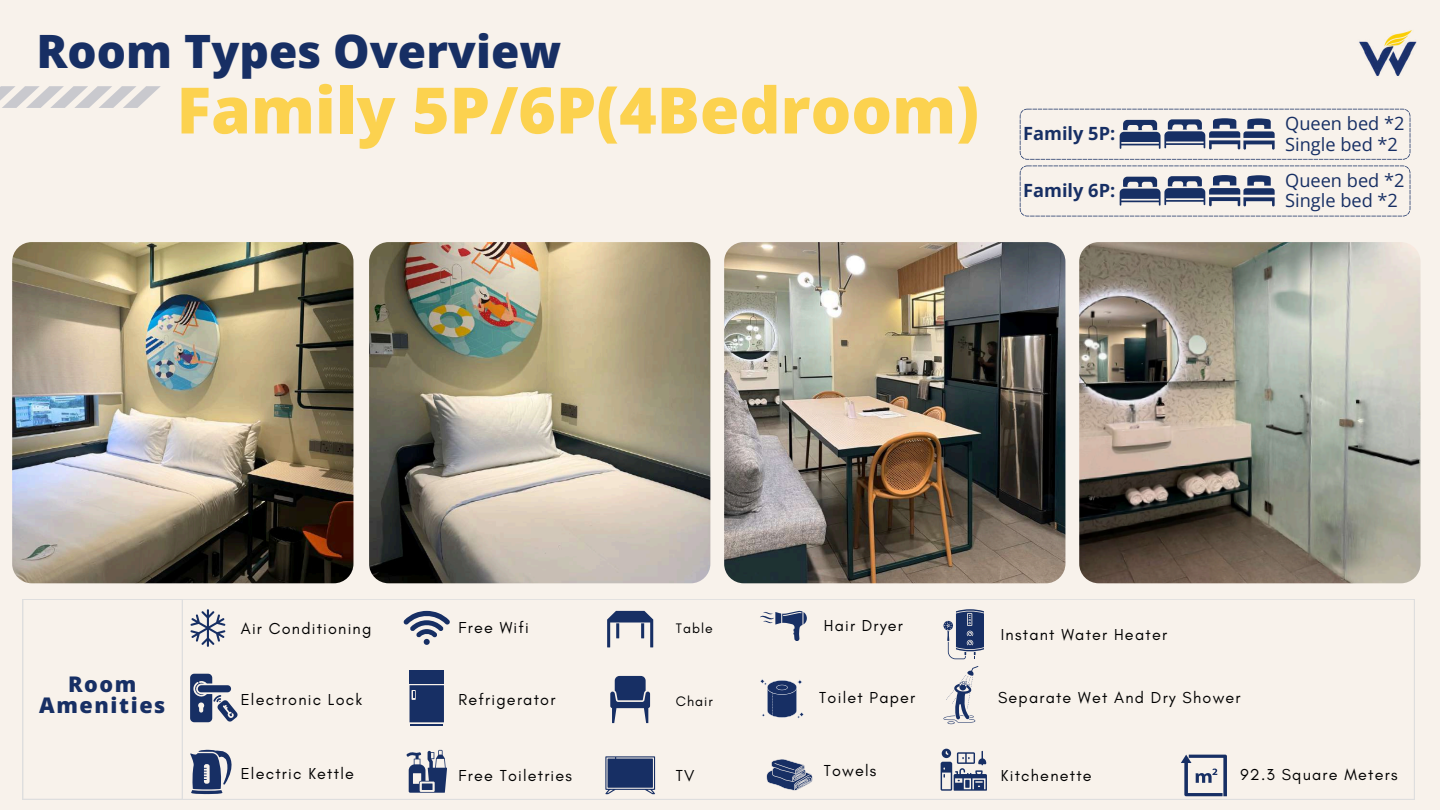
<style>
.page{position:relative;width:1440px;height:810px;background:#f8f2eb}
.page>*{position:absolute;margin:0;border:0;box-sizing:border-box;transform-origin:0 0}
.t1{font:800 64px "Open Sans";color:#fcd24f}
.t2{font:800 46px "Open Sans";color:#172f64}
.t3{font:800 21.6px/21px "Open Sans";letter-spacing:.075em;color:#172f64;text-align:center}
.t4{font:18.2px/20.9px "Open Sans";color:#172f64}
.t5{font:700 18.2px "Open Sans";color:#172f64}
.t6{font:16.2px "Glacial Indifference";letter-spacing:.075em;color:#000}
.t7{font:14px "Glacial Indifference";letter-spacing:.075em;color:#000}
</style>
<div class="page">
<img style="left:1079px;top:242px;width:341px;height:341px;border-radius:20px">
<img style="left:12px;top:242px;width:341px;height:341px;border-radius:20px">
<img style="left:369px;top:242px;width:341px;height:341px;border-radius:20px">
<svg style="left:0;top:86px;width:161px;height:22px"></svg>
<img style="left:724px;top:242px;width:341px;height:341px;border-radius:20px">
<svg style="left:182px;top:599px;width:1232px;height:200px"></svg>
<svg style="left:22px;top:599px;width:160px;height:200px"></svg>
<svg style="left:605px;top:756px;width:50px;height:39px;background:#465880"></svg>
<svg style="left:607px;top:611px;width:46px;height:36px"></svg>
<svg style="left:610px;top:676px;width:40px;height:47px"></svg>
<svg style="left:1181px;top:755px;width:46px;height:41px"></svg>
<svg style="left:944px;top:609px;width:40px;height:50px"></svg>
<svg style="left:943px;top:666px;width:35px;height:58px"></svg>
<svg style="left:760px;top:611px;width:47px;height:30px"></svg>
<svg style="left:766px;top:758px;width:48px;height:33px"></svg>
<svg style="left:760px;top:679px;width:44px;height:40px"></svg>
<svg style="left:190px;top:674px;width:48px;height:48px"></svg>
<svg style="left:190px;top:749px;width:47px;height:45px"></svg>
<svg style="left:190px;top:609px;width:35px;height:38px"></svg>
<hr style="left:411px;top:724px;width:32px;height:1px;background:#172f64">
<div style="left:410px;top:671px;width:34px;height:13px;background:#172f64"></div>
<svg style="left:410px;top:685px;width:34px;height:37px"></svg>
<svg style="left:406px;top:750px;width:41px;height:43px"></svg>
<div style="left:422px;top:784px;width:11px;height:6px;background:#172f64"></div>
<svg style="left:403px;top:611px;width:47px;height:34px"></svg>
<svg style="left:941px;top:749px;width:46px;height:42px"></svg>
<svg style="left:1020px;top:109px;width:390px;height:51px"></svg>
<svg style="left:1020px;top:166px;width:390px;height:50px"></svg>
<img style="left:1359px;top:30px;width:58px;height:46px">
<h2 class="t2" style="left:37px;top:19px;width:526px">Room Types Overview</h2>
<h1 class="t1" style="left:177px;top:65px;width:804px">Family 5P/6P(4Bedroom)</h1>
<p class="t5" style="left:1023px;top:121px;width:94px">Family 5P:</p>
<p class="t5" style="left:1023px;top:178px;width:94px">Family 6P:</p>
<p class="t4" style="left:1285px;top:112px;width:121px">Queen bed *2<br>Single bed *2</p>
<p class="t4" style="left:1285px;top:169px;width:121px">Queen bed *2<br>Single bed *2</p>
<h3 class="t3" style="left:39px;top:673px;width:128px">Room<br>Amenities</h3>
<p class="t6" style="left:241px;top:618px;width:132px">Air Conditioning</p>
<p class="t6" style="left:241px;top:689px;width:123px">Electronic Lock</p>
<p class="t6" style="left:458px;top:618px;width:72px">Free Wifi</p>
<p class="t6" style="left:458px;top:689px;width:98px">Refrigerator</p>
<p class="t7" style="left:676px;top:620px;width:39px">Table</p>
<p class="t7" style="left:676px;top:692px;width:39px">Chair</p>
<p class="t6" style="left:824px;top:615px;width:81px">Hair Dryer</p>
<p class="t6" style="left:819px;top:687px;width:98px">Toilet Paper</p>
<p class="t6" style="left:1001px;top:624px;width:168px">Instant Water Heater</p>
<p class="t6" style="left:998px;top:688px;width:244px">Separate Wet And Dry Shower</p>
<p class="t6" style="left:241px;top:764px;width:115px">Electric Kettle</p>
<p class="t6" style="left:824px;top:761px;width:54px">Towels</p>
<p class="t6" style="left:458px;top:765px;width:115px">Free Toiletries</p>
<p class="t6" style="left:1001px;top:765px;width:92px">Kitchenette</p>
<p class="t6" style="left:676px;top:765px;width:20px">TV</p>
<p class="t6" style="left:1240px;top:765px;width:159px">92.3 Square Meters</p>
</div>
